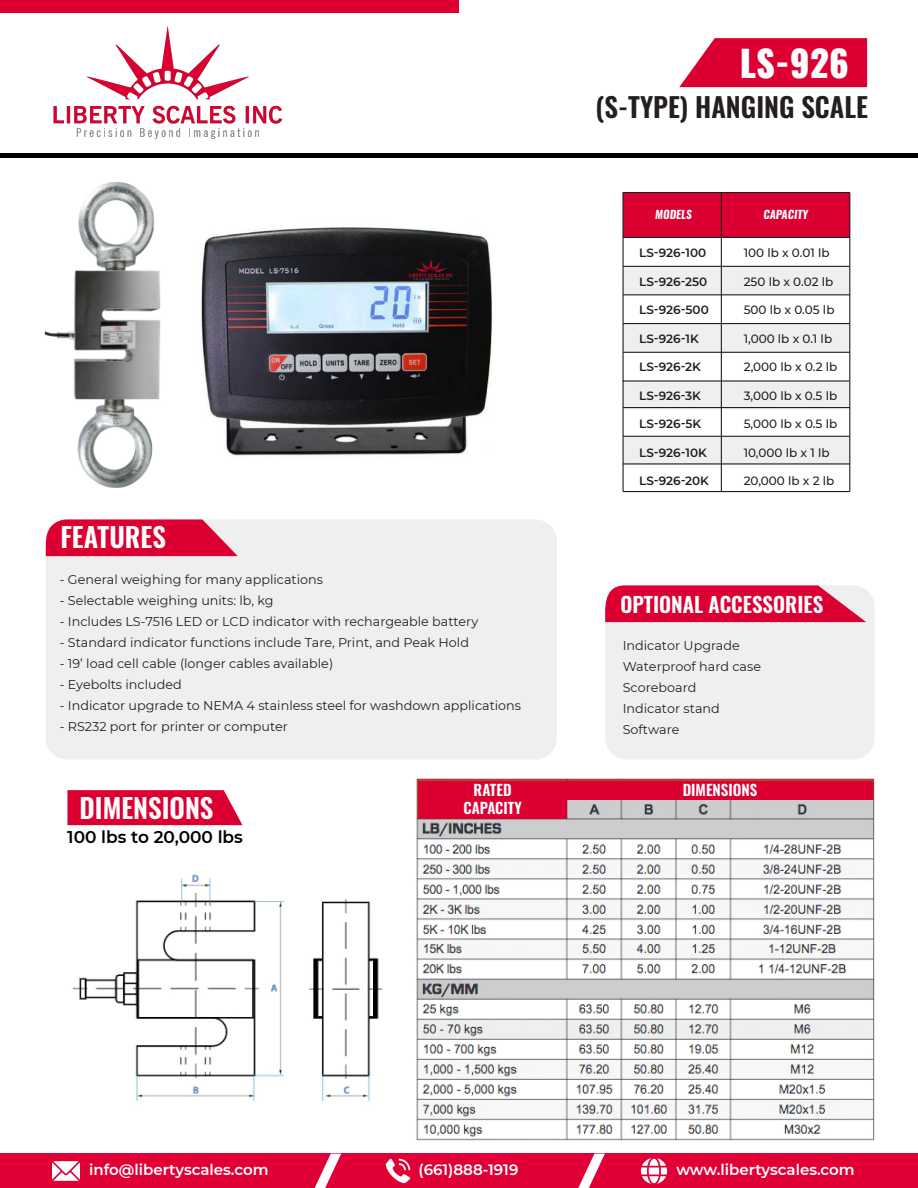
<style>
.page{position:relative;width:918px;height:1188px;background:#fff}
.page>*{position:absolute;margin:0;border:0;box-sizing:border-box;transform-origin:0 0}
.t1{font:800 36px "Oswald";color:#fff}
.t2{font:600 27px "Oswald";color:#231f20}
.t3{font:600 27px "Oswald";color:#fff}
.t4{font:600 21px "Oswald";color:#fff}
.t5{font:600 16.95px "Montserrat";color:#000}
.t6{font:600 15px "Montserrat";color:#fff}
.t7{font:600 15px/18px "Oswald";color:#fff;text-align:center}
.t8{font:12.75px/21px "Montserrat";color:#231f20}
.t9{font:500 12px "Montserrat";color:#231f20}
.t10{font:600 12px "Montserrat";letter-spacing:-.005em;color:#231f20}
.t11{font:italic 700 11.25px "Oswald";color:#fff}
</style>
<div class="page">
<div style="left:0;top:0;width:459px;height:13px;background:#dc0032"></div>
<hr style="left:0;top:154px;width:918px;height:4px;background:#000">
<svg style="left:679px;top:38px;width:188px;height:49px;background:#df1946"></svg>
<div style="left:46px;top:519px;width:511px;height:241px;background:#f0efef;border-radius:22px"></div>
<svg style="left:46px;top:519px;width:192px;height:37px;background:#de1c48"></svg>
<div style="left:605px;top:585px;width:270px;height:175px;background:#f0efef;border-radius:22px"></div>
<svg style="left:605px;top:585px;width:261px;height:37px;background:#de1a47"></svg>
<div style="left:623px;top:266px;width:227px;height:29px;background:#f0efef"></div>
<div style="left:623px;top:323px;width:227px;height:29px;background:#f0efef"></div>
<div style="left:623px;top:380px;width:227px;height:29px;background:#f0efef"></div>
<div style="left:623px;top:436px;width:227px;height:29px;background:#f0efef"></div>
<hr style="left:623px;top:352px;width:227px;height:1px;background:#231f20">
<hr style="left:623px;top:323px;width:227px;height:1px;background:#231f20">
<hr style="left:623px;top:436px;width:227px;height:1px;background:#231f20">
<hr style="left:623px;top:463px;width:227px;height:1px;background:#231f20">
<hr style="left:623px;top:491px;width:227px;height:1px;background:#231f20">
<hr style="left:623px;top:407px;width:227px;height:1px;background:#231f20">
<hr style="left:623px;top:294px;width:227px;height:1px;background:#231f20">
<hr style="left:623px;top:266px;width:227px;height:1px;background:#231f20">
<hr style="left:849px;top:237px;width:1px;height:255px;background:#231f20">
<hr style="left:721px;top:237px;width:1px;height:255px;background:#231f20">
<svg style="left:622px;top:192px;width:229px;height:47px;background:#d20836"></svg>
<hr style="left:849px;top:193px;width:1px;height:44px;background:#231f20">
<hr style="left:721px;top:193px;width:1px;height:45px;background:#231f20">
<hr style="left:622px;top:381px;width:2px;height:111px;background:#231f20">
<img style="left:73px;top:778px;width:802px;height:363px">
<div style="left:24px;top:770px;width:289px;height:68px;background:#fff"></div>
<svg style="left:67px;top:790px;width:176px;height:35px;background:#de0f3e"></svg>
<div style="left:418px;top:781px;width:148px;height:38px;background:#dc0032"></div>
<div style="left:566px;top:781px;width:307px;height:19px;background:#dc0032"></div>
<img style="left:10px;top:26px;width:317px;height:128px">
<div style="left:0;top:1154px;width:918px;height:34px;background:#e00036"></div>
<img style="left:52px;top:1161px;width:27px;height:20px">
<img style="left:385px;top:1158px;width:26px;height:26px">
<img style="left:641px;top:1158px;width:27px;height:26px">
<svg style="left:578px;top:1154px;width:27px;height:34px"></svg>
<svg style="left:315px;top:1154px;width:26px;height:34px"></svg>
<img style="left:44px;top:182px;width:448px;height:306px">
<h1 class="t1" style="left:740px;top:38px;width:111px">LS-926</h1>
<h2 class="t2" style="left:596px;top:83px;width:274px">(S-TYPE) HANGING SCALE</h2>
<p class="t11" style="left:655px;top:206px;width:38px">MODELS</p>
<p class="t11" style="left:763px;top:206px;width:46px">CAPACITY</p>
<h2 class="t3" style="left:61px;top:519px;width:107px">FEATURES</h2>
<p class="t8" style="left:60px;top:568px;width:265px">- General weighing for many applications</p>
<p class="t8" style="left:60px;top:589px;width:215px">- Selectable weighing units: lb, kg</p>
<p class="t8" style="left:60px;top:610px;width:420px">- Includes LS-7516 LED or LCD indicator with rechargeable battery</p>
<p class="t8" style="left:60px;top:631px;width:411px">- Standard indicator functions include Tare, Print, and Peak Hold</p>
<p class="t8" style="left:60px;top:652px;width:275px">- 19’ load cell cable (longer cables available)</p>
<p class="t8" style="left:60px;top:673px;width:124px">- Eyebolts included</p>
<p class="t8" style="left:60px;top:694px;width:463px">- Indicator upgrade to NEMA 4 stainless steel for washdown applications</p>
<p class="t8" style="left:60px;top:715px;width:230px">- RS232 port for printer or computer</p>
<p class="t10" style="left:639px;top:244px;width:68px">LS-926-100</p>
<p class="t10" style="left:639px;top:273px;width:70px">LS-926-250</p>
<p class="t10" style="left:639px;top:301px;width:71px">LS-926-500</p>
<p class="t10" style="left:639px;top:330px;width:61px">LS-926-1K</p>
<p class="t10" style="left:639px;top:358px;width:63px">LS-926-2K</p>
<p class="t10" style="left:639px;top:387px;width:63px">LS-926-3K</p>
<p class="t10" style="left:639px;top:415px;width:64px">LS-926-5K</p>
<p class="t10" style="left:639px;top:444px;width:69px">LS-926-10K</p>
<p class="t10" style="left:639px;top:472px;width:71px">LS-926-20K</p>
<p class="t9" style="left:744px;top:244px;width:87px">100 lb x 0.01 lb</p>
<p class="t9" style="left:744px;top:273px;width:91px">250 lb x 0.02 lb</p>
<p class="t9" style="left:744px;top:301px;width:92px">500 lb x 0.05 lb</p>
<p class="t9" style="left:744px;top:330px;width:90px">1,000 lb x 0.1 lb</p>
<p class="t9" style="left:744px;top:358px;width:95px">2,000 lb x 0.2 lb</p>
<p class="t9" style="left:744px;top:387px;width:95px">3,000 lb x 0.5 lb</p>
<p class="t9" style="left:744px;top:415px;width:95px">5,000 lb x 0.5 lb</p>
<p class="t9" style="left:744px;top:444px;width:87px">10,000 lb x 1 lb</p>
<p class="t9" style="left:744px;top:472px;width:92px">20,000 lb x 2 lb</p>
<h3 class="t4" style="left:620px;top:590px;width:204px">OPTIONAL ACCESSORIES</h3>
<p class="t8" style="left:623px;top:634px;width:140px">Indicator Upgrade<br>Waterproof hard case<br>Scoreboard<br>Indicator stand<br>Software</p>
<h2 class="t3" style="left:79px;top:789px;width:136px">DIMENSIONS</h2>
<h3 class="t5" style="left:67px;top:825px;width:177px">100 lbs to 20,000 lbs</h3>
<p class="t7" style="left:463px;top:782px;width:60px">RATED<br>CAPACITY</p>
<p class="t7" style="left:683px;top:782px;width:76px">DIMENSIONS</p>
<p class="t6" style="left:89px;top:1159px;width:181px">info@libertyscales.com</p>
<p class="t6" style="left:419px;top:1159px;width:101px">(661)888-1919</p>
<p class="t6" style="left:676px;top:1159px;width:180px">www.libertyscales.com</p>
</div>
